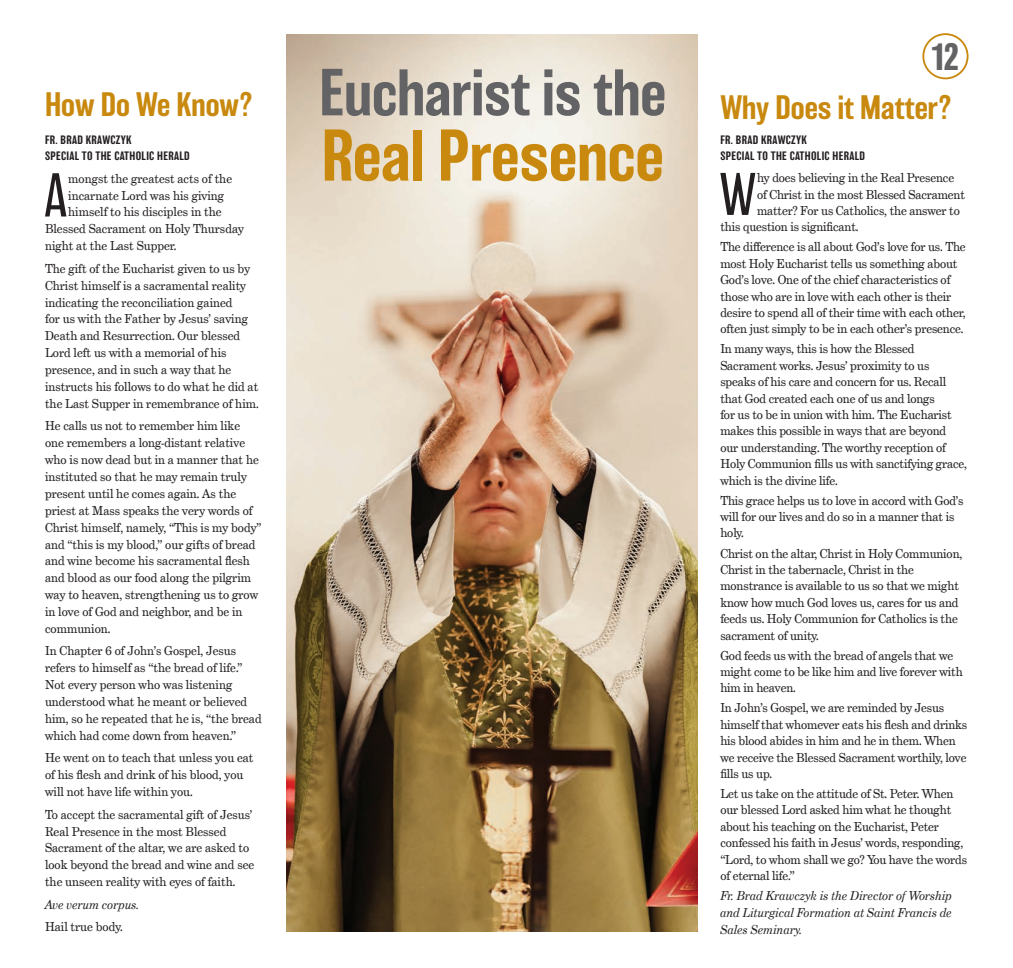
<style>
.page{position:relative;width:1013px;height:968px;background:#fff}
.page>*{position:absolute;margin:0;border:0;box-sizing:border-box;transform-origin:0 0}
.t1{font:500 67.25px "Balboa";color:#c8890e}
.t2{font:500 61.12px "Balboa";color:#636366}
.t3{font:200 56.88px "Balboa";color:#231f20}
.t4{font:200 55.25px "Balboa";color:#231f20}
.t5{font:700 35px "Balboa";color:#636366}
.t6{font:500 31.25px "Balboa";color:#c8890e}
.t7{font:12.5px/16.4px "Grad";letter-spacing:-.01em;color:#231f20}
.t8{font:italic 12.5px/17px "Grad";color:#231f20;text-align:justify}
.t9{font:500 11.25px/16.4px "Balboa";letter-spacing:.03em;color:#231f20}
</style>
<div class="page">
<div style="left:922px;top:33px;width:46px;height:46px;border:2px solid #c8890e;border-radius:50%"></div>
<img style="left:286px;top:35px;width:412px;height:896px">
<h3 class="t5" style="left:930px;top:37px;width:30px">12</h3>
<h2 class="t2" style="left:319px;top:59px;width:348px">Eucharist is the</h2>
<h1 class="t1" style="left:321px;top:118px;width:344px">Real Presence</h1>
<h3 class="t6" style="left:45px;top:87px;width:209px">How Do We Know?</h3>
<h3 class="t6" style="left:720px;top:90px;width:233px">Why Does it Matter?</h3>
<p class="t9" style="left:720px;top:132px;width:146px">FR. BRAD KRAWCZYK<br>SPECIAL TO THE CATHOLIC HERALD</p>
<h3 class="t4" style="left:719px;top:165px;width:38px">W</h3>
<p class="t7" style="left:757px;top:170px;width:199px">hy does believing in the Real Presence</p>
<p class="t9" style="left:45px;top:132px;width:146px">FR. BRAD KRAWCZYK<br>SPECIAL TO THE CATHOLIC HERALD</p>
<h3 class="t3" style="left:44px;top:165px;width:24px">A</h3>
<p class="t7" style="left:68px;top:170px;width:165px">mongst the greatest acts of the</p>
<p class="t7" style="left:757px;top:186px;width:209px">of Christ in the most Blessed Sacrament</p>
<p class="t7" style="left:757px;top:202px;width:204px">matter? For us Catholics, the answer to</p>
<p class="t7" style="left:720px;top:219px;width:140px">this question is significant.</p>
<p class="t7" style="left:720px;top:239px;width:247px">The difference is all about God’s love for us. The most Holy Eucharist tells us something about God’s love. One of the chief characteristics of those who are in love with each other is their desire to spend all of their time with each other, often just simply to be in each other’s presence.</p>
<p class="t7" style="left:720px;top:341px;width:248px">In many ways, this is how the Blessed Sacrament works. Jesus’ proximity to us speaks of his care and concern for us. Recall that God created each one of us and longs<br>for us to be in union with him. The Eucharist makes this possible in ways that are beyond our understanding. The worthy reception of Holy Communion fills us with sanctifying grace, which is the divine life.</p>
<p class="t7" style="left:720px;top:492px;width:244px">This grace helps us to love in accord with God’s will for our lives and do so in a manner that is holy.</p>
<p class="t7" style="left:720px;top:545px;width:243px">Christ on the altar, Christ in Holy Communion, Christ in the tabernacle, Christ in the monstrance is available to us so that we might know how much God loves us, cares for us and feeds us. Holy Communion for Catholics is the sacrament of unity.</p>
<p class="t7" style="left:720px;top:647px;width:244px">God feeds us with the bread of angels that we might come to be like him and live forever with him in heaven.</p>
<p class="t7" style="left:720px;top:700px;width:248px">In John’s Gospel, we are reminded by Jesus himself that whomever eats his flesh and drinks his blood abides in him and he in them. When we receive the Blessed Sacrament worthily, love fills us up.</p>
<p class="t7" style="left:720px;top:785px;width:248px">Let us take on the attitude of St. Peter. When our blessed Lord asked him what he thought about his teaching on the Eucharist, Peter confessed his faith in Jesus’ words, responding, “Lord, to whom shall we go? You have the words of eternal life.”</p>
<p class="t8" style="left:720px;top:887px;width:233px">Fr. Brad Krawczyk is the Director of Worship and Liturgical Formation at Saint Francis de Sales Seminary.</p>
<p class="t7" style="left:68px;top:187px;width:157px">incarnate Lord was his giving</p>
<p class="t7" style="left:68px;top:204px;width:155px">himself to his disciples in the</p>
<p class="t7" style="left:45px;top:221px;width:200px">Blessed Sacrament on Holy Thursday</p>
<p class="t7" style="left:45px;top:238px;width:133px">night at the Last Supper.</p>
<p class="t7" style="left:45px;top:260px;width:215px;line-height:16.9px">The gift of the Eucharist given to us by Christ himself is a sacramental reality indicating the reconciliation gained<br>for us with the Father by Jesus’ saving Death and Resurrection. Our blessed Lord left us with a memorial of his presence, and in such a way that he instructs his follows to do what he did at the Last Supper in remembrance of him.</p>
<p class="t7" style="left:45px;top:417px;width:218px;line-height:16.9px">He calls us not to remember him like one remembers a long-distant relative who is now dead but in a manner that he instituted so that he may remain truly present until he comes again. As the priest at Mass speaks the very words of Christ himself, namely, “This is my body” and “this is my blood,” our gifts of bread and wine become his sacramental flesh and blood as our food along the pilgrim way to heaven, strengthening us to grow in love of God and neighbor, and be in communion.</p>
<p class="t7" style="left:45px;top:642px;width:218px;line-height:16.9px">In Chapter 6 of John’s Gospel, Jesus refers to himself as “the bread of life.” Not every person who was listening understood what he meant or believed him, so he repeated that he is, “the bread which had come down from heaven.”</p>
<p class="t7" style="left:45px;top:749px;width:210px;line-height:16.9px">He went on to teach that unless you eat of his flesh and drink of his blood, you will not have life within you.</p>
<p class="t7" style="left:45px;top:806px;width:211px;line-height:16.9px">To accept the sacramental gift of Jesus’ Real Presence in the most Blessed Sacrament of the altar, we are asked to look beyond the bread and wine and see the unseen reality with eyes of faith.</p>
<p class="t8" style="left:45px;top:895px;width:96px">Ave verum corpus.</p>
<p class="t7" style="left:45px;top:918px;width:79px">Hail true body.</p>
</div>
